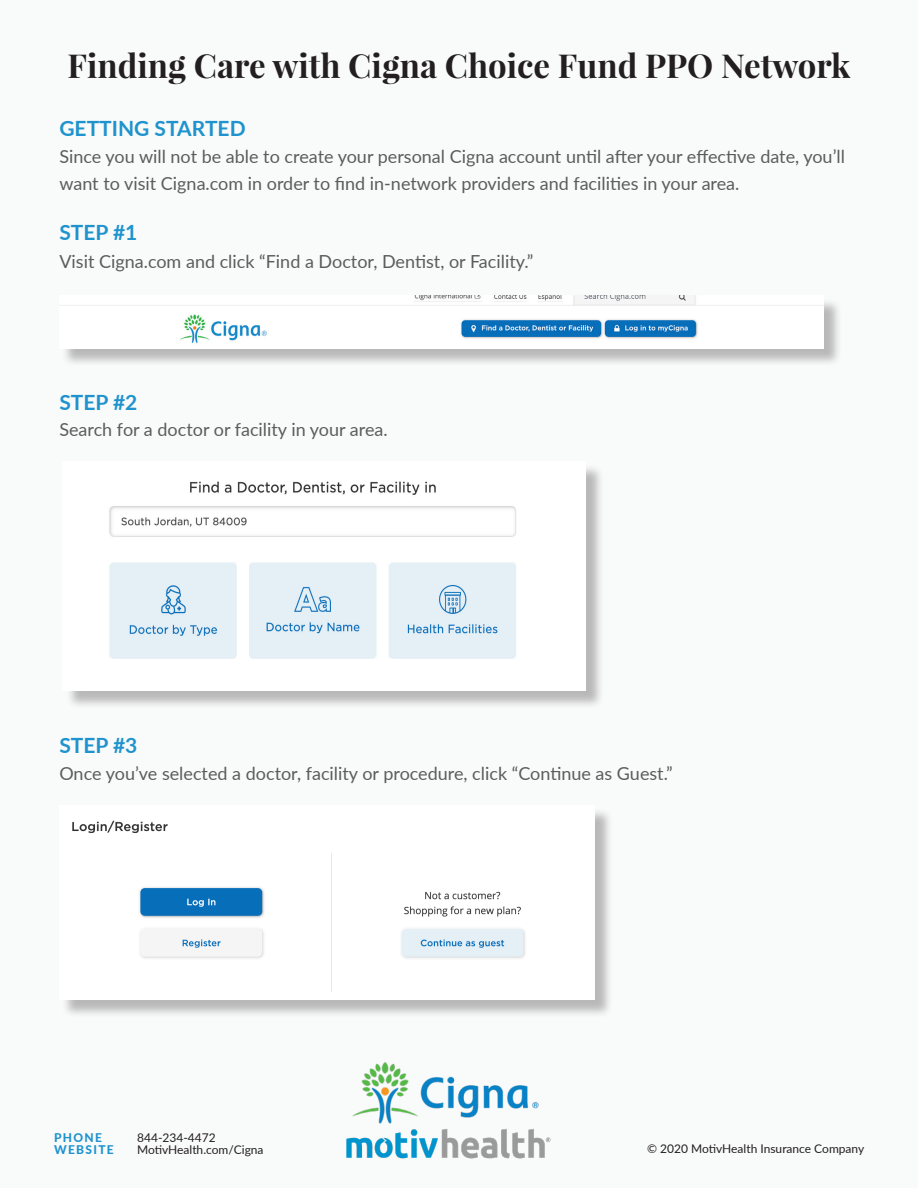
<style>
.page{position:relative;width:918px;height:1188px;background:#f9fafa}
.page>*{position:absolute;margin:0;border:0;box-sizing:border-box;transform-origin:0 0}
.t1{font:700 33px "Playfair Display";color:#231f20}
.t2{font:700 21px "Lato";color:#1f93cd}
.t3{font:18px/27px "Lato";color:#5c5c5c}
.t4{font:12px "Lato";color:#231f20}
.t5{font:800 12px "Lato";letter-spacing:.11em;color:#1f93cd}
</style>
<div class="page">
<div style="left:62px;top:808px;width:551px;height:210px;background:#231f20;opacity:.3"></div>
<img style="left:62px;top:808px;width:532px;height:192px">
<div style="left:62px;top:298px;width:780px;height:70px;background:#231f20;opacity:.3"></div>
<img style="left:62px;top:296px;width:762px;height:53px">
<div style="left:65px;top:464px;width:539px;height:245px;background:#231f20;opacity:.3"></div>
<img style="left:65px;top:464px;width:520px;height:227px">
<img style="left:346px;top:994px;width:199px;height:165px">
<p class="t1" style="left:68px;top:45px;width:784px">Finding Care with Cigna Choice Fund PPO Network</p>
<p class="t2" style="left:59px;top:113px;width:188px">GETTING STARTED</p>
<p class="t3" style="left:59px;top:142px;width:787px">Since you will not be able to create your personal Cigna account until after your effective date, you’ll want to visit Cigna.com in order to find in-network providers and facilities in your area.</p>
<p class="t2" style="left:59px;top:216px;width:80px">STEP #1</p>
<p class="t3" style="left:59px;top:248px;width:476px">Visit Cigna.com and click “Find a Doctor, Dentist, or Facility.”</p>
<p class="t2" style="left:59px;top:386px;width:80px">STEP #2</p>
<p class="t3" style="left:59px;top:415px;width:330px">Search for a doctor or facility in your area.</p>
<p class="t2" style="left:59px;top:730px;width:80px">STEP #3</p>
<p class="t3" style="left:59px;top:759px;width:615px">Once you’ve selected a doctor, facility or procedure, click “Continue as Guest.”</p>
<p class="t5" style="left:54px;top:1129px;width:49px">PHONE</p>
<p class="t5" style="left:54px;top:1141px;width:61px">WEBSITE</p>
<p class="t4" style="left:137px;top:1129px;width:80px">844-234-4472</p>
<p class="t4" style="left:137px;top:1141px;width:128px">MotivHealth.com/Cigna</p>
<p class="t4" style="left:647px;top:1140px;width:219px">© 2020 MotivHealth Insurance Company</p>
</div>
